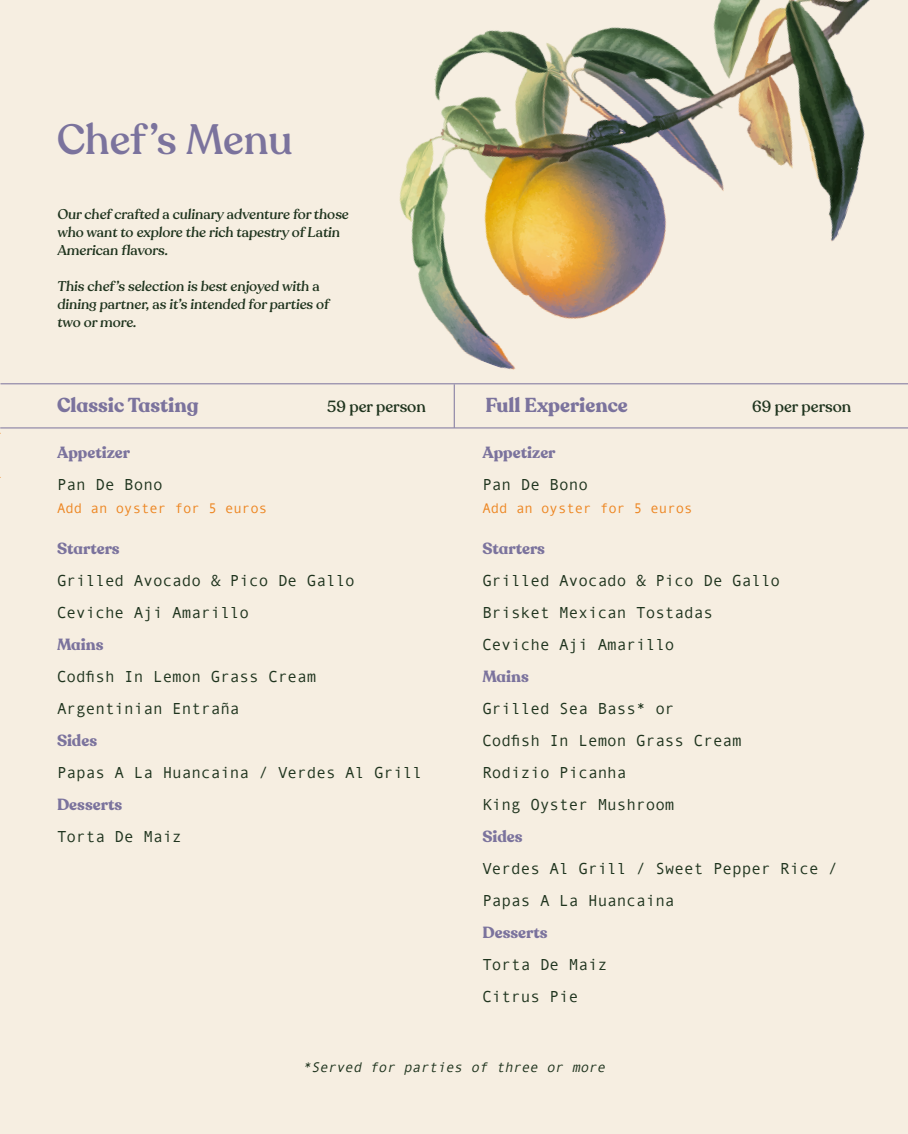
<style>
.page{position:relative;width:908px;height:1134px;background:#fff}
.page>*{position:absolute;margin:0;border:0;box-sizing:border-box;transform-origin:0 0}
.t1{font:500 42px "Recoleta";color:#7b739d}
.t2{font:700 20px "Recoleta Alt";color:#7b739d}
.t3{font:16px/32px "Andale Mono";color:#1f341e}
.t4{font:700 16px "Recoleta Alt";color:#7b739d}
.t5{font:500 16px "Recoleta";color:#1f341e}
.price{font:500 14px/18px "Recoleta";letter-spacing:-.015em;color:#1f341e}
.t6{font:14px "Andale Mono";color:#ed8622}
.t7{font:italic 14px "Andale Mono";color:#1f341e}
</style>
<div class="page">
<div style="left:0;top:0;width:907px;height:1134px;background:#f6eee1"></div>
<hr style="left:0;top:383px;width:907px;height:1px;background:#7b739d">
<hr style="left:0;top:428px;width:907px;height:1px;background:#7b739d">
<img style="left:349px;top:0;width:558px;height:429px">
<p class="t1" style="left:57px;top:113px;width:237px">Chef’s Menu</p>
<p class="price" style="left:57px;top:205px;width:295px">Our chef crafted a culinary adventure for those who want to explore the rich tapestry of Latin<br>American flavors.</p>
<p class="price" style="left:57px;top:277px;width:273px">This chef ’s selection is best enjoyed with a dining partner, as it’s intended for parties of two or more.</p>
<p class="t2" style="left:57px;top:392px;width:143px">Classic Tasting</p>
<p class="t5" style="left:327px;top:396px;width:100px">59 per person</p>
<p class="t4" style="left:57px;top:442px;width:75px">Appetizer</p>
<p class="t3" style="left:57px;top:468px;width:107px">Pan De Bono</p>
<p class="t2" style="left:485px;top:393px;width:144px">Full Experience</p>
<p class="t5" style="left:751px;top:397px;width:100px">69 per person</p>
<p class="t4" style="left:482px;top:442px;width:75px">Appetizer</p>
<p class="t3" style="left:482px;top:468px;width:107px">Pan De Bono</p>
<p class="t6" style="left:57px;top:499px;width:212px">Add an oyster for 5 euros</p>
<p class="t6" style="left:482px;top:499px;width:212px">Add an oyster for 5 euros</p>
<p class="t4" style="left:57px;top:538px;width:64px">Starters</p>
<p class="t3" style="left:57px;top:564px;width:299px">Grilled Avocado &amp; Pico De Gallo</p>
<p class="t3" style="left:57px;top:596px;width:194px">Ceviche Aji Amarillo</p>
<p class="t4" style="left:57px;top:634px;width:48px">Mains</p>
<p class="t3" style="left:57px;top:660px;width:261px">Codfish In Lemon Grass Cream</p>
<p class="t3" style="left:57px;top:692px;width:184px">Argentinian Entraña</p>
<p class="t4" style="left:57px;top:730px;width:42px">Sides</p>
<p class="t3" style="left:57px;top:756px;width:366px">Papas A La Huancaina / Verdes Al Grill</p>
<p class="t4" style="left:57px;top:794px;width:67px">Desserts</p>
<p class="t3" style="left:57px;top:820px;width:126px">Torta De Maiz</p>
<p class="t4" style="left:482px;top:538px;width:64px">Starters</p>
<p class="t3" style="left:482px;top:564px;width:299px">Grilled Avocado &amp; Pico De Gallo</p>
<p class="t3" style="left:482px;top:596px;width:232px">Brisket Mexican Tostadas</p>
<p class="t3" style="left:482px;top:628px;width:193px">Ceviche Aji Amarillo</p>
<p class="t4" style="left:482px;top:666px;width:48px">Mains</p>
<p class="t3" style="left:482px;top:692px;width:193px">Grilled Sea Bass* or</p>
<p class="t3" style="left:482px;top:724px;width:261px">Codfish In Lemon Grass Cream</p>
<p class="t3" style="left:482px;top:756px;width:145px">Rodizio Picanha</p>
<p class="t3" style="left:482px;top:788px;width:193px">King Oyster Mushroom</p>
<p class="t4" style="left:482px;top:826px;width:42px">Sides</p>
<p class="t3" style="left:482px;top:852px;width:357px">Verdes Al Grill / Sweet Pepper Rice /<br>Papas A La Huancaina</p>
<p class="t4" style="left:482px;top:922px;width:67px">Desserts</p>
<p class="t3" style="left:482px;top:948px;width:126px">Torta De Maiz</p>
<p class="t3" style="left:482px;top:980px;width:97px">Citrus Pie</p>
<p class="t7" style="left:302px;top:1058px;width:307px">*Served for parties of three or more</p>
</div>
